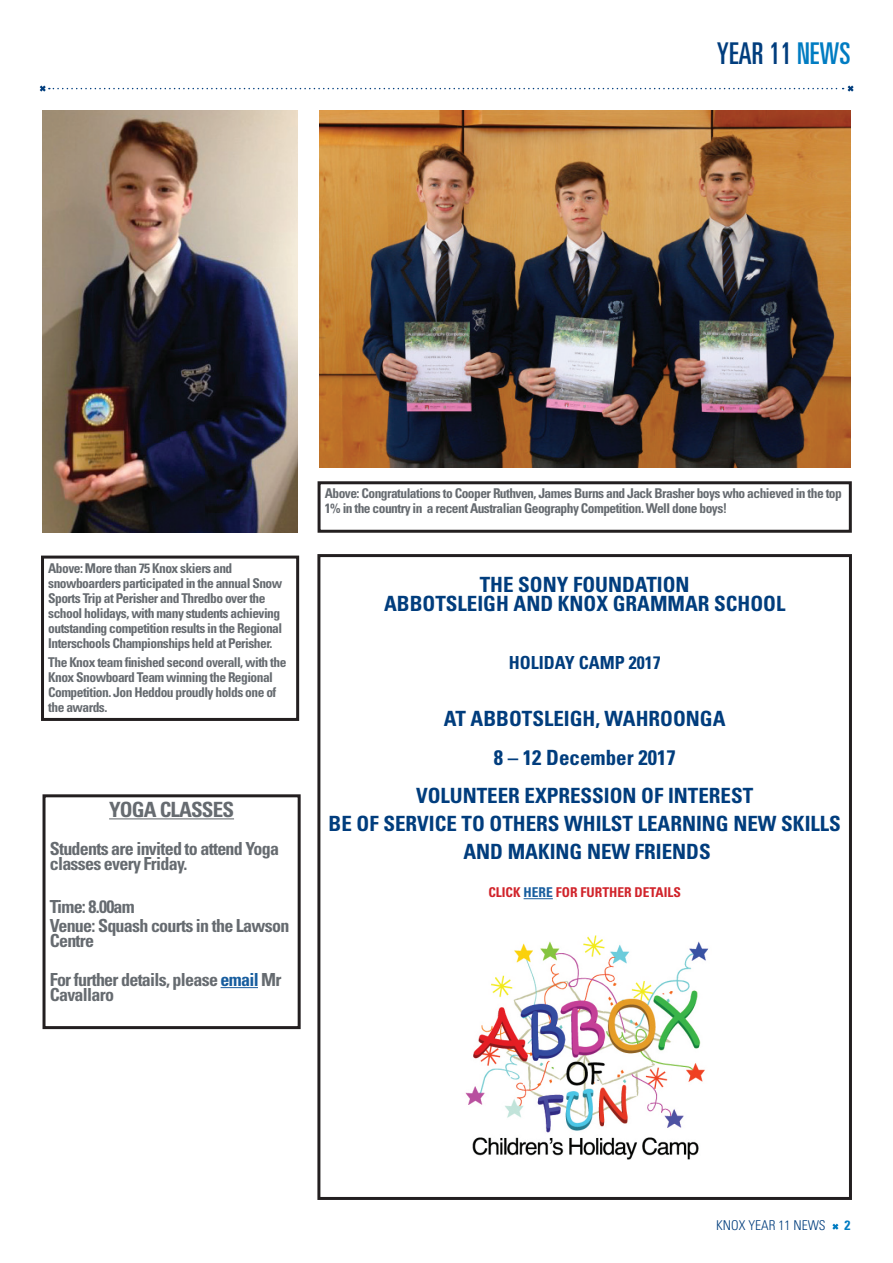
<style>
.page{position:relative;width:893px;height:1263px;background:#fff}
.page>*{position:absolute;margin:0;border:0;box-sizing:border-box;transform-origin:0 0}
.t1{font:ultra-condensed 30px "Univers LT Std";color:#013d7d}
.t2{font:700 condensed 21px/38.5px "Univers LT Std";color:#013d7d;text-align:center}
.t3{font:700 condensed 21px "Univers LT Std";letter-spacing:-.04em;color:#666b70}
.t4{font:700 condensed 18px/15px "Univers LT Std";letter-spacing:-.04em;color:#666b70}
.t5{font:700 condensed 18px "Univers LT Std";color:#013d7d}
.t6{font:700 condensed 13.5px/15px "Univers LT Std";letter-spacing:-.04em;color:#666b70}
.t7{font:700 condensed 13.5px "Univers LT Std";color:#d1232a}
.t8{font:300 condensed 13.5px "Univers LT Std";color:#013d7d}
.t9{font:700 condensed 13.5px "Univers LT Std";color:#007cc2}
.s1{color:#007cc2}
.s2{color:#175d9e}
</style>
<div class="page">
<svg style="left:832px;top:1223px;width:7px;height:7px"></svg>
<svg style="left:39px;top:85px;width:815px;height:7px"></svg>
<img style="left:319px;top:111px;width:531px;height:357px">
<div style="left:318px;top:481px;width:534px;height:52px;border:3px solid #231f20"></div>
<img style="left:43px;top:111px;width:255px;height:422px">
<div style="left:41px;top:556px;width:258px;height:165px;border:3px solid #231f20"></div>
<svg style="left:524px;top:898px;width:29px;height:1px"></svg>
<img style="left:465px;top:936px;width:244px;height:224px">
<div style="left:317px;top:554px;width:535px;height:646px;border:3px solid #231f20"></div>
<hr style="left:109px;top:818px;width:125px;height:1px;background:#666b70">
<hr style="left:221px;top:987px;width:37px;height:1px;background:#175d9e">
<div style="left:43px;top:794px;width:258px;height:235px;border:3px solid #231f20"></div>
<h1 class="t1" style="left:717px;top:37px;width:135px">YEAR 11 <span class="s1">NEWS</span></h1>
<p class="t6" style="left:48px;top:560px;width:236px">Above: More than 75 Knox skiers and snowboarders participated in the annual Snow Sports Trip at Perisher and Thredbo over the school holidays, with many students achieving outstanding competition results in the Regional Interschools Championships held at Perisher.</p>
<p class="t6" style="left:48px;top:654px;width:240px">The Knox team finished second overall, with the Knox Snowboard Team winning the Regional Competition. Jon Heddou proudly holds one of the awards.</p>
<h2 class="t3" style="left:109px;top:796px;width:126px">YOGA CLASSES</h2>
<h3 class="t4" style="left:50px;top:841px;width:231px">Students are invited to attend Yoga classes every Friday.</h3>
<h3 class="t4" style="left:50px;top:897px;width:241px;line-height:19.2px">Time: 8.00am<br>Venue: Squash courts in the Lawson</h3>
<h3 class="t4" style="left:50px;top:921px;width:233px;line-height:38.5px">Centre<br>For further details, please <span class="s2">email</span> Mr</h3>
<h3 class="t4" style="left:50px;top:987px;width:66px">Cavallaro</h3>
<p class="t6" style="left:325px;top:486px;width:518px">Above: Congratulations to Cooper Ruthven, James Burns and Jack Brasher boys who achieved in the top<br>1% in the country in a recent Australian Geography Competition. Well done boys!</p>
<h2 class="t2" style="left:384px;top:574px;width:403px;line-height:19.2px">THE SONY FOUNDATION<br>ABBOTSLEIGH AND KNOX GRAMMAR SCHOOL</h2>
<h3 class="t5" style="left:509px;top:651px;width:153px">HOLIDAY CAMP 2017</h3>
<h2 class="t2" style="left:416px;top:699px;width:339px">AT ABBOTSLEIGH, WAHROONGA<br>8 – 12 December 2017<br>VOLUNTEER EXPRESSION OF INTEREST</h2>
<h2 class="t2" style="left:329px;top:810px;width:514px;line-height:27.8px">BE OF SERVICE TO OTHERS WHILST LEARNING NEW SKILLS<br>AND MAKING NEW FRIENDS</h2>
<p class="t7" style="left:488px;top:884px;width:194px">CLICK <span class="s2">HERE</span> FOR FURTHER DETAILS</p>
<p class="t8" style="left:716px;top:1217px;width:111px">KNOX YEAR 11 NEWS</p>
<p class="t9" style="left:844px;top:1217px;width:7px">2</p>
</div>
